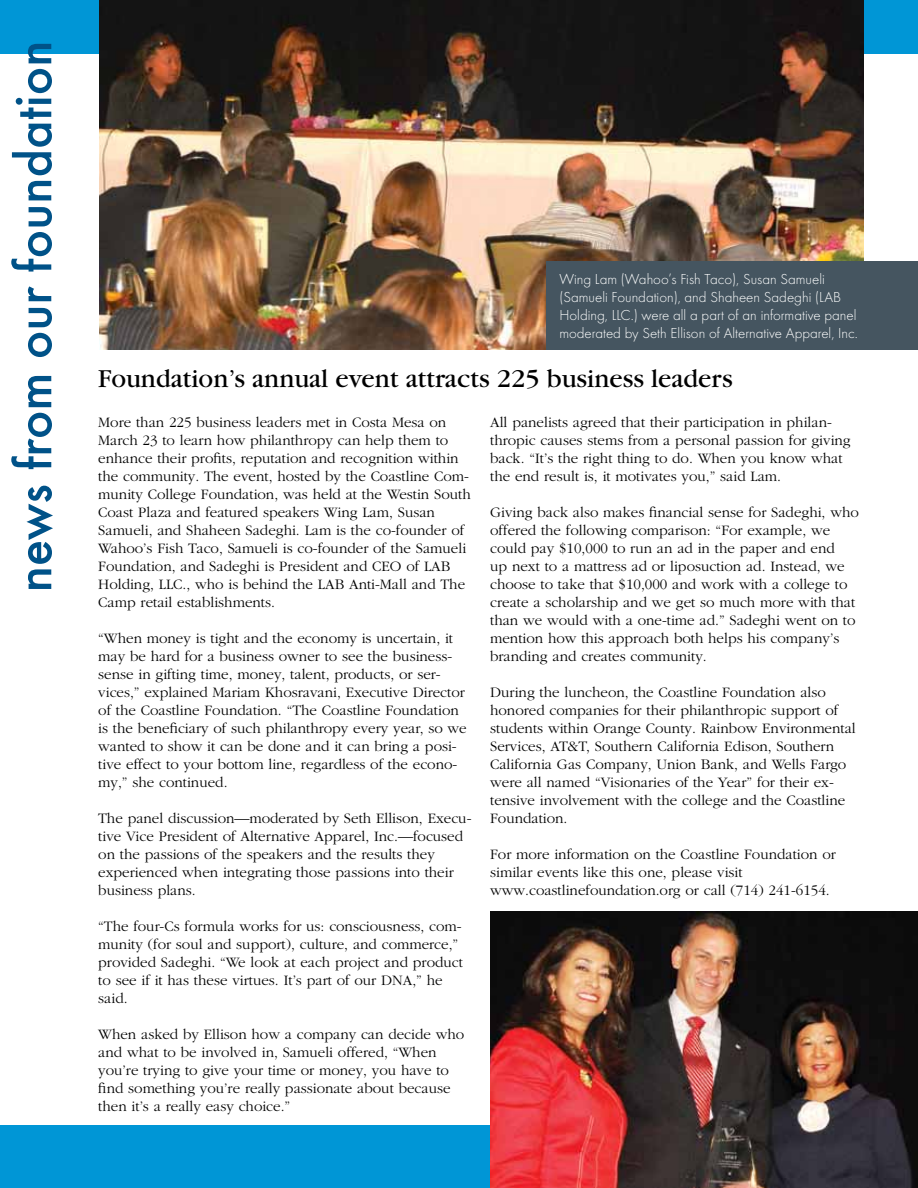
<style>
.page{position:relative;width:918px;height:1188px;background:#fff}
.page>*{position:absolute;margin:0;border:0;box-sizing:border-box;transform-origin:0 0}
.t1{font:500 54px "Futura T";color:#005288}
.t2{font:27px "Garamond";color:#000}
.t3{font:300 15px/18px "Garamond";color:#000}
.t4{font:300 15px/18px "Futura T";color:#fff}
</style>
<div class="page">
<div style="left:0;top:0;width:918px;height:54px;background:#0096d6"></div>
<div style="left:0;top:1125px;width:918px;height:63px;background:#0096d6"></div>
<img style="left:99px;top:0;width:765px;height:350px">
<div style="left:546px;top:261px;width:372px;height:89px;background:#455560"></div>
<img style="left:490px;top:912px;width:428px;height:276px">
<h1 class="t1" style="left:2px;top:592px;width:553px;rotate:-90deg">news from our foundation</h1>
<p class="t4" style="left:559px;top:269px;width:300px">Wing Lam (Wahoo’s Fish Taco), Susan Samueli (Samueli Foundation), and Shaheen Sadeghi (LAB Holding, LLC.) were all a part of an informative panel moderated by Seth Ellison of Alternative Apparel, Inc.</p>
<h2 class="t2" style="left:98px;top:364px;width:636px">Foundation’s annual event attracts 225 business leaders</h2>
<p class="t3" style="left:98px;top:414px;width:374px">More than 225 business leaders met in Costa Mesa on March 23 to learn how philanthropy can help them to enhance their profits, reputation and recognition within the community. The event, hosted by the Coastline Com&shy;munity College Foundation, was held at the Westin South Coast Plaza and featured speakers Wing Lam, Susan Samueli, and Shaheen Sadeghi. Lam is the co-founder of Wahoo’s Fish Taco, Samueli is co-founder of the Samueli Foundation, and Sadeghi is President and CEO of LAB Holding, LLC., who is behind the LAB Anti-Mall and The Camp retail establishments.</p>
<p class="t3" style="left:98px;top:630px;width:370px">“When money is tight and the economy is uncertain, it may be hard for a business owner to see the business&shy;sense in gifting time, money, talent, products, or ser&shy;vices,” explained Mariam Khosravani, Executive Director of the Coastline Foundation. “The Coastline Foundation is the beneficiary of such philanthropy every year, so we wanted to show it can be done and it can bring a posi&shy;tive effect to your bottom line, regardless of the econo&shy;my,” she continued.</p>
<p class="t3" style="left:98px;top:810px;width:375px">The panel discussion—moderated by Seth Ellison, Execu&shy;tive Vice President of Alternative Apparel, Inc.—focused on the passions of the speakers and the results they experienced when integrating those passions into their business plans.</p>
<p class="t3" style="left:98px;top:918px;width:366px">“The four-Cs formula works for us: consciousness, com&shy;munity (for soul and support), culture, and commerce,” provided Sadeghi. “We look at each project and product to see if it has these virtues. It’s part of our DNA,” he said.</p>
<p class="t3" style="left:98px;top:1026px;width:367px">When asked by Ellison how a company can decide who and what to be involved in, Samueli offered, “When you’re trying to give your time or money, you have to find something you’re really passionate about because then it’s a really easy choice.”</p>
<p class="t3" style="left:490px;top:414px;width:362px">All panelists agreed that their participation in philan&shy;thropic causes stems from a personal passion for giving back. “It’s the right thing to do. When you know what the end result is, it motivates you,” said Lam.</p>
<p class="t3" style="left:490px;top:504px;width:370px">Giving back also makes financial sense for Sadeghi, who offered the following comparison: “For example, we could pay $10,000 to run an ad in the paper and end<br>up next to a mattress ad or liposuction ad. Instead, we choose to take that $10,000 and work with a college to create a scholarship and we get so much more with that than we would with a one-time ad.” Sadeghi went on to mention how this approach both helps his company’s branding and creates community.</p>
<p class="t3" style="left:490px;top:684px;width:367px">During the luncheon, the Coastline Foundation also honored companies for their philanthropic support of students within Orange County. Rainbow Environmental Services, AT&amp;T, Southern California Edison, Southern California Gas Company, Union Bank, and Wells Fargo were all named “Visionaries of the Year” for their ex&shy;tensive involvement with the college and the Coastline Foundation.</p>
<p class="t3" style="left:490px;top:846px;width:347px">For more information on the Coastline Foundation or similar events like this one, please visit www.coastlinefoundation.org or call (714) 241-6154.</p>
</div>
